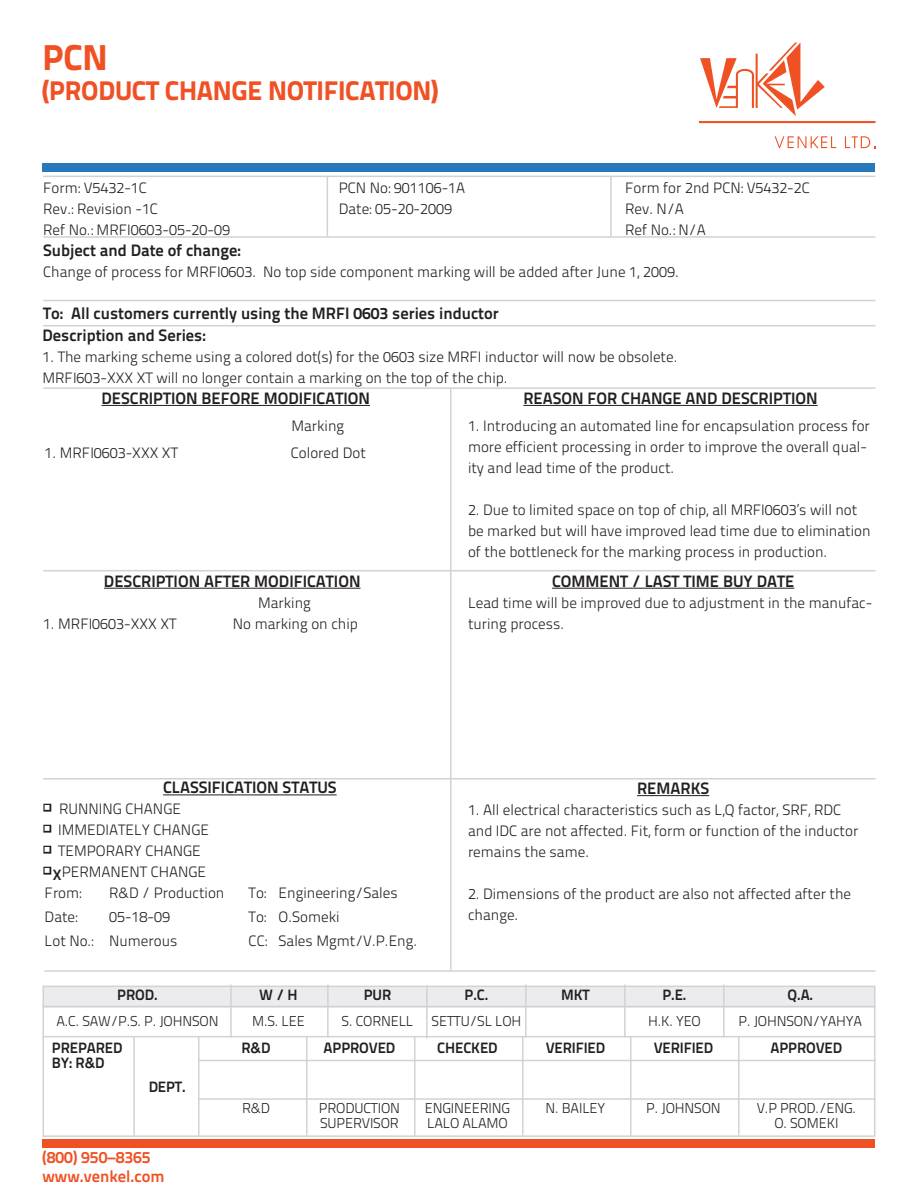
<style>
.page{position:relative;width:918px;height:1188px;background:#fff}
.page>*{position:absolute;margin:0;border:0;box-sizing:border-box;transform-origin:0 0}
.t1{font:800 36px "Titillium Text 22 L";color:#f05124}
.t2{font:800 27px "Titillium Text 22 L";letter-spacing:-.01em;color:#f05124}
.t3{font:700 16.5px "Titillium Text 22 L";color:#231f20}
.Contact_details{font:700 16.5px "Titillium Text 22 L";color:#f05124}
.t4{font:300 15px/21px "Titillium Text 22 L";color:#231f20}
.Body_text{font:700 15px "Titillium Text 22 L";letter-spacing:-.01em;color:#231f20}
.Body_text-2{font:300 14.25px "Titillium Text 22 L";letter-spacing:-.01em;color:#231f20}
.s1{font-family:"Universal Newswith Comm Pi";font-weight:400;font-size:19.5px;color:#fff}
</style>
<div class="page">
<div style="left:43px;top:1140px;width:832px;height:8px;background:#f05124"></div>
<div style="left:43px;top:986px;width:832px;height:22px;background:#ececee"></div>
<hr style="left:327px;top:177px;width:1px;height:59px;background:#d1d2d4">
<div style="left:43px;top:163px;width:832px;height:8px;background:#2779ba"></div>
<svg style="left:700px;top:43px;width:125px;height:73px"></svg>
<svg style="left:775px;top:136px;width:61px;height:12px"></svg>
<svg style="left:845px;top:136px;width:30px;height:12px"></svg>
<hr style="left:699px;top:121px;width:176px;height:2px;background:#f05124">
<hr style="left:44px;top:970px;width:831px;height:2px;background:#d1d2d4">
<hr style="left:43px;top:236px;width:832px;height:2px;background:#d1d2d4">
<hr style="left:43px;top:176px;width:832px;height:1px;background:#d1d2d4">
<hr style="left:43px;top:300px;width:832px;height:1px;background:#d1d2d4">
<hr style="left:43px;top:325px;width:832px;height:1px;background:#d1d2d4">
<hr style="left:43px;top:387px;width:832px;height:2px;background:#d1d2d4">
<hr style="left:43px;top:570px;width:832px;height:1px;background:#d1d2d4">
<hr style="left:43px;top:778px;width:832px;height:2px;background:#d1d2d4">
<hr style="left:610px;top:177px;width:2px;height:60px;background:#d1d2d4">
<hr style="left:450px;top:389px;width:2px;height:581px;background:#d1d2d4">
<div style="left:43px;top:986px;width:832px;height:151px;border:2px solid #d1d2d4"></div>
<hr style="left:43px;top:1006px;width:832px;height:1px;background:#d1d2d4">
<hr style="left:43px;top:1036px;width:832px;height:1px;background:#d1d2d4">
<hr style="left:199px;top:1060px;width:676px;height:1px;background:#d1d2d4">
<hr style="left:199px;top:1098px;width:676px;height:2px;background:#d1d2d4">
<hr style="left:230px;top:985px;width:2px;height:52px;background:#d1d2d4">
<hr style="left:327px;top:985px;width:2px;height:52px;background:#d1d2d4">
<hr style="left:426px;top:986px;width:2px;height:52px;background:#d1d2d4">
<hr style="left:525px;top:985px;width:2px;height:52px;background:#d1d2d4">
<hr style="left:624px;top:985px;width:2px;height:52px;background:#d1d2d4">
<hr style="left:723px;top:985px;width:2px;height:52px;background:#d1d2d4">
<hr style="left:133px;top:1037px;width:2px;height:99px;background:#d1d2d4">
<hr style="left:198px;top:1037px;width:2px;height:99px;background:#d1d2d4">
<hr style="left:306px;top:1037px;width:2px;height:99px;background:#d1d2d4">
<hr style="left:414px;top:1037px;width:2px;height:99px;background:#d1d2d4">
<hr style="left:522px;top:1037px;width:2px;height:99px;background:#d1d2d4">
<hr style="left:630px;top:1037px;width:2px;height:99px;background:#d1d2d4">
<hr style="left:738px;top:1037px;width:2px;height:99px;background:#d1d2d4">
<hr style="left:163px;top:795px;width:174px;height:1px;background:#231f20">
<div style="left:43px;top:804px;width:8px;height:8px;border:3px solid #231f20"></div>
<div style="left:43px;top:825px;width:8px;height:8px;border:3px solid #231f20"></div>
<div style="left:43px;top:846px;width:8px;height:8px;border:3px solid #231f20"></div>
<div style="left:43px;top:867px;width:8px;height:8px;border:3px solid #231f20"></div>
<hr style="left:102px;top:405px;width:268px;height:1px;background:#231f20">
<hr style="left:523px;top:405px;width:295px;height:1px;background:#231f20">
<hr style="left:104px;top:588px;width:257px;height:1px;background:#231f20">
<hr style="left:637px;top:795px;width:72px;height:1px;background:#231f20">
<hr style="left:552px;top:588px;width:242px;height:1px;background:#231f20">
<p class="t1" style="left:43px;top:29px;width:67px">PCN</p>
<p class="t2" style="left:43px;top:69px;width:397px">(PRODUCT CHANGE NOTIFICATION)</p>
<p class="t4" style="left:43px;top:176px;width:105px">Form: V5432-1C</p>
<p class="t4" style="left:339px;top:176px;width:128px">PCN No: 901106-1A</p>
<p class="t4" style="left:625px;top:176px;width:186px">Form for 2nd PCN: V5432-2C</p>
<p class="t4" style="left:43px;top:197px;width:116px">Rev.: Revision -1C</p>
<p class="t4" style="left:339px;top:197px;width:115px">Date: 05-20-2009</p>
<p class="t4" style="left:625px;top:197px;width:60px">Rev. N/A</p>
<p class="t4" style="left:43px;top:218px;width:188px">Ref No.: MRFI0603-05-20-09</p>
<p class="t4" style="left:625px;top:218px;width:82px">Ref No.: N/A</p>
<p class="t3" style="left:43px;top:237px;width:199px">Subject and Date of change:</p>
<p class="t4" style="left:43px;top:260px;width:637px">Change of process for MRFI0603. No top side component marking will be added after June 1, 2009.</p>
<p class="t3" style="left:43px;top:300px;width:457px">To: All customers currently using the MRFI 0603 series inductor</p>
<p class="t3" style="left:43px;top:322px;width:165px">Description and Series:</p>
<p class="t4" style="left:43px;top:345px;width:636px">1. The marking scheme using a colored dot(s) for the 0603 size MRFI inductor will now be obsolete.</p>
<p class="t4" style="left:43px;top:366px;width:467px">MRFI603-XXX XT will no longer contain a marking on the top of the chip.</p>
<p class="t3" style="left:102px;top:385px;width:270px">DESCRIPTION BEFORE MODIFICATION</p>
<p class="t4" style="left:291px;top:414px;width:54px">Marking</p>
<p class="t4" style="left:45px;top:441px;width:135px">1. MRFI0603-XXX XT</p>
<p class="t4" style="left:291px;top:441px;width:77px">Colored Dot</p>
<p class="t3" style="left:104px;top:568px;width:258px">DESCRIPTION AFTER MODIFICATION</p>
<p class="t4" style="left:258px;top:591px;width:54px">Marking</p>
<p class="t4" style="left:43px;top:612px;width:135px">1. MRFI0603-XXX XT</p>
<p class="t4" style="left:233px;top:612px;width:127px">No marking on chip</p>
<p class="t3" style="left:523px;top:385px;width:296px">REASON FOR CHANGE AND DESCRIPTION</p>
<p class="t4" style="left:468px;top:414px;width:403px">1. Introducing an automated line for encapsulation process for more efficient processing in order to improve the overall qual&shy;ity and lead time of the product.</p>
<p class="t4" style="left:468px;top:498px;width:404px">2. Due to limited space on top of chip, all MRFI0603’s will not be marked but will have improved lead time due to elimination of the bottleneck for the marking process in production.</p>
<p class="t3" style="left:552px;top:568px;width:244px">COMMENT / LAST TIME BUY DATE</p>
<p class="t4" style="left:468px;top:591px;width:406px">Lead time will be improved due to adjustment in the manufac&shy;turing process.</p>
<p class="t3" style="left:163px;top:775px;width:175px">CLASSIFICATION STATUS</p>
<p class="t4" style="left:45px;top:798px;width:138px"><span class="s1">b</span> RUNNING CHANGE</p>
<p class="t4" style="left:45px;top:819px;width:166px"><span class="s1">b</span> IMMEDIATELY CHANGE</p>
<p class="t4" style="left:45px;top:840px;width:158px"><span class="s1">b</span> TEMPORARY CHANGE</p>
<p class="t4" style="left:45px;top:861px;width:163px"><span class="s1">b</span> PERMANENT CHANGE</p>
<p class="t4" style="left:45px;top:882px;width:39px">From:</p>
<p class="t4" style="left:109px;top:882px;width:117px">R&amp;D / Production</p>
<p class="t4" style="left:249px;top:882px;width:151px">To: Engineering/Sales</p>
<p class="t4" style="left:45px;top:906px;width:35px">Date:</p>
<p class="t4" style="left:109px;top:906px;width:62px">05-18-09</p>
<p class="t4" style="left:249px;top:906px;width:92px">To: O.Someki</p>
<p class="t4" style="left:45px;top:930px;width:134px">Lot No.: Numerous</p>
<p class="t4" style="left:249px;top:930px;width:170px">CC: Sales Mgmt/V.P.Eng.</p>
<p class="Body_text" style="left:53px;top:863px;width:10px">X</p>
<p class="t3" style="left:637px;top:775px;width:74px">REMARKS</p>
<p class="t4" style="left:468px;top:798px;width:392px">1. All electrical characteristics such as L,Q factor, SRF, RDC and IDC are not affected. Fit, form or function of the inductor remains the same.</p>
<p class="t4" style="left:468px;top:882px;width:385px">2. Dimensions of the product are also not affected after the change.</p>
<p class="Body_text" style="left:117px;top:983px;width:42px">PROD.</p>
<p class="Body_text" style="left:259px;top:983px;width:40px">W / H</p>
<p class="Body_text" style="left:364px;top:983px;width:29px">PUR</p>
<p class="Body_text" style="left:465px;top:983px;width:25px">P.C.</p>
<p class="Body_text" style="left:561px;top:983px;width:30px">MKT</p>
<p class="Body_text" style="left:662px;top:983px;width:26px">P.E.</p>
<p class="Body_text" style="left:788px;top:983px;width:27px">Q.A.</p>
<p class="Body_text-2" style="left:56px;top:1011px;width:164px">A.C. SAW/P.S. P. JOHNSON</p>
<p class="Body_text-2" style="left:252px;top:1011px;width:54px">M.S. LEE</p>
<p class="Body_text-2" style="left:342px;top:1011px;width:73px">S. CORNELL</p>
<p class="Body_text-2" style="left:432px;top:1011px;width:91px">SETTU/SL LOH</p>
<p class="Body_text-2" style="left:648px;top:1011px;width:54px">H.K. YEO</p>
<p class="Body_text-2" style="left:739px;top:1011px;width:125px">P. JOHNSON/YAHYA</p>
<p class="Body_text" style="left:52px;top:1036px;width:72px">PREPARED</p>
<p class="Body_text" style="left:242px;top:1036px;width:30px">R&amp;D</p>
<p class="Body_text" style="left:324px;top:1036px;width:73px">APPROVED</p>
<p class="Body_text" style="left:437px;top:1036px;width:62px">CHECKED</p>
<p class="Body_text" style="left:546px;top:1036px;width:61px">VERIFIED</p>
<p class="Body_text" style="left:654px;top:1036px;width:61px">VERIFIED</p>
<p class="Body_text" style="left:771px;top:1036px;width:73px">APPROVED</p>
<p class="Body_text" style="left:52px;top:1051px;width:54px">BY: R&amp;D</p>
<p class="Body_text-2" style="left:242px;top:1098px;width:29px">R&amp;D</p>
<p class="Body_text-2" style="left:319px;top:1098px;width:83px">PRODUCTION</p>
<p class="Body_text-2" style="left:425px;top:1098px;width:87px">ENGINEERING</p>
<p class="Body_text-2" style="left:546px;top:1098px;width:61px">N. BAILEY</p>
<p class="Body_text-2" style="left:646px;top:1098px;width:76px">P. JOHNSON</p>
<p class="Body_text-2" style="left:757px;top:1098px;width:101px">V.P PROD./ENG.</p>
<p class="Body_text-2" style="left:320px;top:1113px;width:80px">SUPERVISOR</p>
<p class="Body_text-2" style="left:427px;top:1113px;width:82px">LALO ALAMO</p>
<p class="Body_text-2" style="left:774px;top:1113px;width:66px">O. SOMEKI</p>
<p class="Body_text" style="left:149px;top:1075px;width:39px">DEPT.</p>
<p class="Contact_details" style="left:43px;top:1144px;width:110px">(800) 950–8365</p>
<p class="Contact_details" style="left:43px;top:1164px;width:124px">www.venkel.com</p>
</div>
